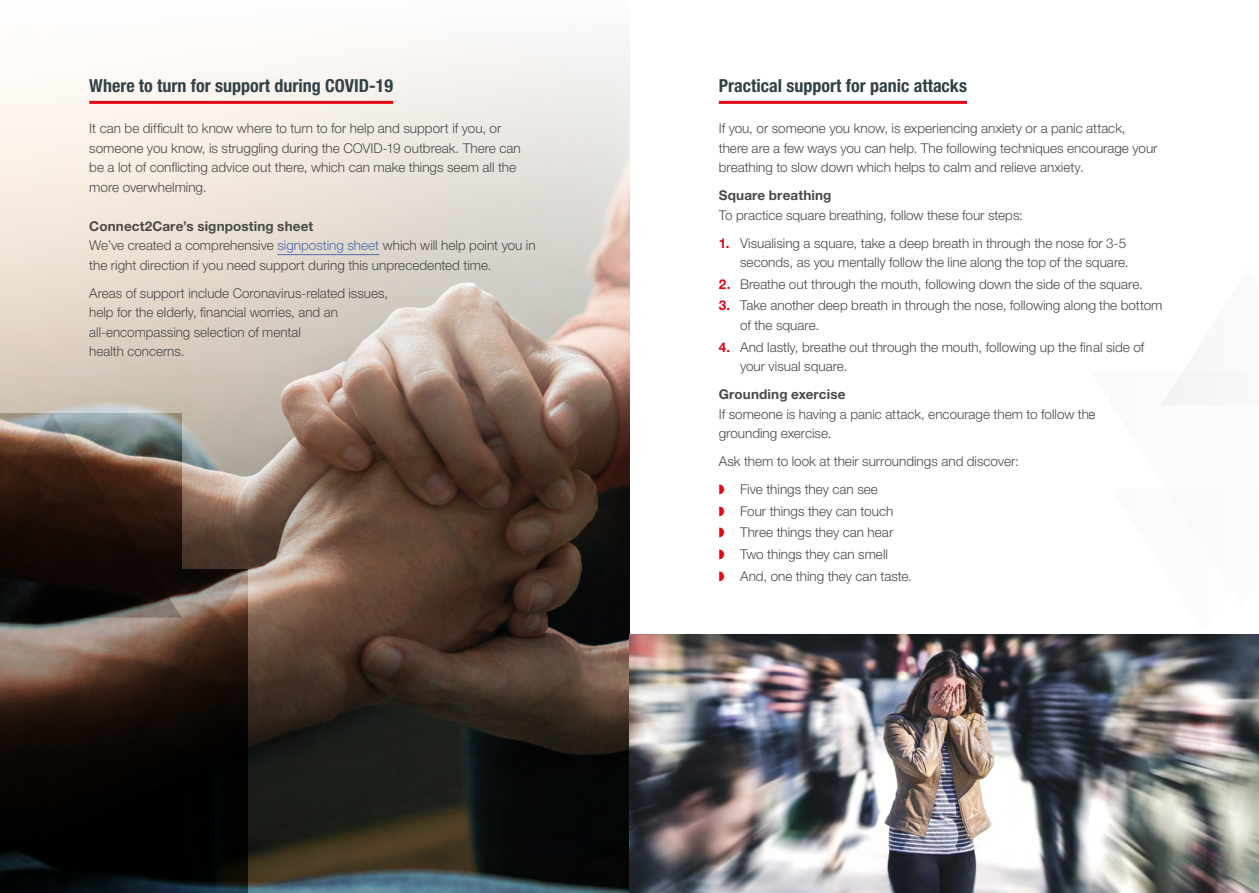
<style>
.page{position:relative;width:1259px;height:893px;background:#fff}
.page>*{position:absolute;margin:0;border:0;box-sizing:border-box;transform-origin:0 0}
.t1{font:700 condensed 18px "Helvetica Neue LT Std";color:#314148}
.t2{font:300 13.5px/19.5px "Helvetica Neue LT Std";color:#4a4a49}
.t3{font:700 13.5px "Helvetica Neue LT Std";letter-spacing:.01em;color:#4a4a49}
.s1{font-weight:700}
.s2{color:#4a6eaa}
.s3{font-weight:700;color:#e30613}
.s4{color:#e30613}
</style>
<div class="page">
<img style="left:182px;top:495px;width:447px;height:398px">
<hr style="left:719px;top:101px;width:248px;height:3px;background:#e30613">
<svg style="left:0;top:40px;width:629px;height:455px;background:#d3c7bd"></svg>
<hr style="left:89px;top:101px;width:304px;height:3px;background:#e30613">
<hr style="left:277px;top:254px;width:102px;height:1px;background:#4a6eaa">
<img style="left:629px;top:635px;width:630px;height:258px">
<svg style="left:0;top:570px;width:248px;height:323px;background:#403129"></svg>
<svg style="left:0;top:414px;width:182px;height:204px;background:#3a2e27"></svg>
<svg style="left:0;top:747px;width:216px;height:146px;background:#030404"></svg>
<svg style="left:1162px;top:371px;width:33px;height:34px"></svg>
<h1 class="t1" style="left:89px;top:75px;width:305px">Where to turn for support during COVID-19</h1>
<p class="t2" style="left:89px;top:118px;width:433px">It can be difficult to know where to turn to for help and support if you, or someone you know, is struggling during the COVID-19 outbreak. There can be a lot of conflicting advice out there, which can make things seem all the more overwhelming.</p>
<p class="t2" style="left:89px;top:216px;width:448px"><span class="s1">Connect2Care’s signposting sheet<br></span>We’ve created a comprehensive <span class="s2">signposting sheet</span> which will help point you in the right direction if you need support during this unprecedented time.</p>
<p class="t2" style="left:89px;top:283px;width:300px">Areas of support include Coronavirus-related issues, help for the elderly, financial worries, and an all-encompassing selection of mental<br>health concerns.</p>
<h1 class="t1" style="left:719px;top:75px;width:250px">Practical support for panic attacks</h1>
<p class="t2" style="left:719px;top:118px;width:440px">If you, or someone you know, is experiencing anxiety or a panic attack, there are a few ways you can help. The following techniques encourage your breathing to slow down which helps to calm and relieve anxiety.</p>
<p class="t3" style="left:719px;top:187px;width:114px">Square breathing</p>
<p class="t2" style="left:719px;top:205px;width:305px">To practice square breathing, follow these four steps:</p>
<p class="t2" style="left:719px;top:233px;width:411px;text-align:right"><span class="s3">1.</span> Visualising a square, take a deep breath in through the nose for 3-5 seconds, as you mentally follow the line along the top of the square.</p>
<p class="t2" style="left:719px;top:274px;width:425px"><span class="s3">2.</span> Breathe out through the mouth, following down the side of the square.</p>
<p class="t2" style="left:740px;top:296px;width:424px;text-indent:-21px"><span class="s3">3.</span> Take another deep breath in through the nose, following along the bottom of the square.</p>
<p class="t2" style="left:740px;top:337px;width:406px;text-indent:-21px"><span class="s3">4.</span> And lastly, breathe out through the mouth, following up the final side of your visual square.</p>
<p class="t3" style="left:719px;top:386px;width:128px">Grounding exercise</p>
<p class="t2" style="left:719px;top:404px;width:379px">If someone is having a panic attack, encourage them to follow the grounding exercise.</p>
<p class="t2" style="left:719px;top:447px;width:302px;line-height:28px">Ask them to look at their surroundings and discover: <span class="s4">◗</span> Five things they can see</p>
<p class="t2" style="left:719px;top:500px;width:195px;line-height:21.6px"><span class="s4">◗</span> Four things they can touch<br><span class="s4">◗</span> Three things they can hear<br><span class="s4">◗</span> Two things they can smell<br><span class="s4">◗</span> And, one thing they can taste.</p>
</div>
